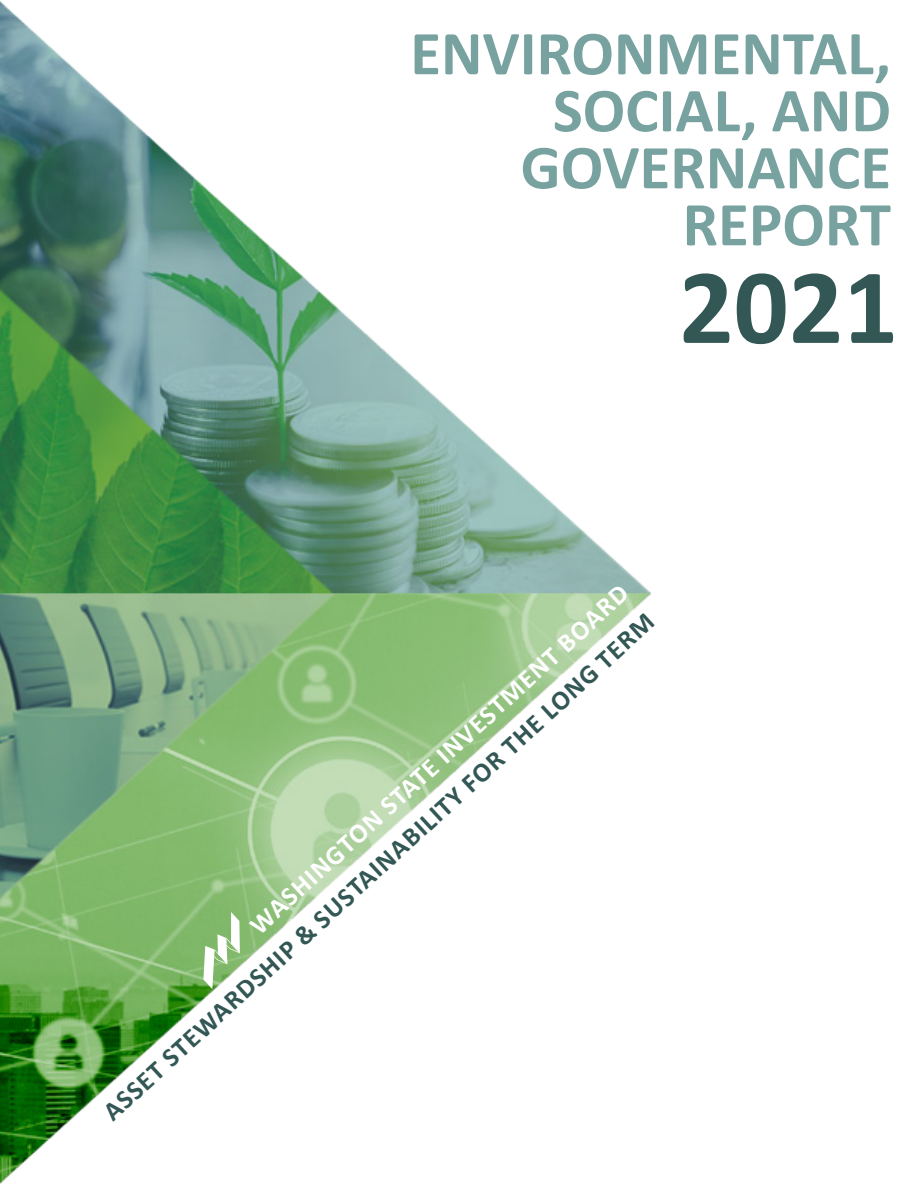
<style>
.page{position:relative;width:918px;height:1188px;background:#fff}
.page>*{position:absolute;margin:0;border:0;box-sizing:border-box;transform-origin:0 0}
.t1{font:700 108px "Calibri";color:#325755}
.t2{font:700 63px/57px "Calibri";color:#77a2a0;text-align:right}
.t3{font:700 27px "Calibri";color:#325755}
.t4{font:700 27px "Calibri";color:#fff}
</style>
<div class="page">
<img style="left:0;top:0;width:651px;height:1184px">
<svg style="left:203px;top:912px;width:37px;height:77px"></svg>
<h2 class="t2" style="left:410px;top:24px;width:482px">ENVIRONMENTAL,<br>SOCIAL, AND<br>GOVERNANCE<br>REPORT</h2>
<h1 class="t1" style="left:679px;top:231px;width:221px">2021</h1>
<p class="t4" style="left:240px;top:913px;width:504px;rotate:-42deg">WASHINGTON STATE INVESTMENT BOARD</p>
<p class="t3" style="left:92px;top:1099px;width:738px;rotate:-42deg">ASSET STEWARDSHIP &amp; SUSTAINABILITY FOR THE LONG TERM</p>
</div>
